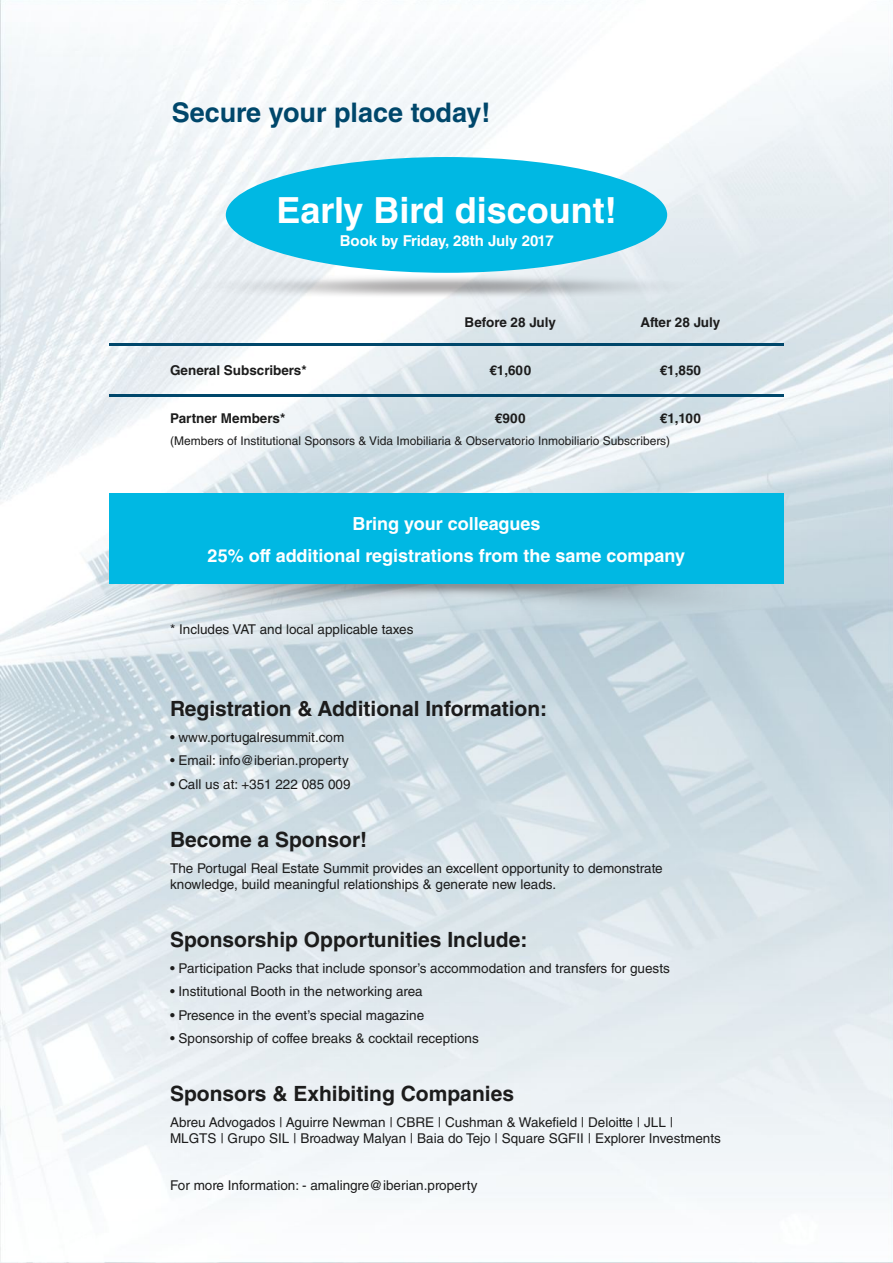
<style>
.page{position:relative;width:893px;height:1263px;background:#fff}
.page>*{position:absolute;margin:0;border:0;box-sizing:border-box;transform-origin:0 0}
.t1{font:700 36px "Helvetica LT Std";color:#fff}
.t2{font:700 27px "Helvetica LT Std";color:#00476b}
.t3{font:700 21px "Helvetica LT Std";color:#1c1c1c}
.t4{font:700 18px/32.1px "Helvetica LT Std";color:#fff;text-align:center}
.t5{font:700 15px "Helvetica LT Std";color:#fff}
.t6{font:13.5px/15.6px "Helvetica LT Std";color:#1c1c1c}
.t7{font:700 13.5px "Helvetica LT Std";color:#1c1c1c}
.t8{font:12px "Helvetica LT Std";color:#1c1c1c}
</style>
<div class="page">
<img style="left:0;top:0;width:893px;height:1263px">
<img style="left:109px;top:584px;width:674px;height:41px">
<div style="left:109px;top:493px;width:674px;height:91px;background:#00b8e3"></div>
<hr style="left:109px;top:343px;width:674px;height:2px;background:#00476b">
<hr style="left:109px;top:394px;width:674px;height:2px;background:#00476b">
<img style="left:181px;top:273px;width:531px;height:25px">
<div style="left:226px;top:157px;width:441px;height:116px;background:#00b8e3;border-radius:50%"></div>
<h2 class="t2" style="left:172px;top:102px;width:320px">Secure your place today!</h2>
<h1 class="t1" style="left:277px;top:197px;width:342px">Early Bird discount!</h1>
<p class="t5" style="left:340px;top:235px;width:215px">Book by Friday, 28th July 2017</p>
<p class="t7" style="left:465px;top:317px;width:93px">Before 28 July</p>
<p class="t7" style="left:640px;top:317px;width:81px">After 28 July</p>
<p class="t7" style="left:170px;top:365px;width:138px">General Subscribers*</p>
<p class="t7" style="left:489px;top:365px;width:43px">€1,600</p>
<p class="t7" style="left:660px;top:365px;width:43px">€1,850</p>
<p class="t7" style="left:170px;top:413px;width:117px">Partner Members*</p>
<p class="t7" style="left:495px;top:413px;width:32px">€900</p>
<p class="t7" style="left:660px;top:413px;width:43px">€1,100</p>
<p class="t8" style="left:170px;top:436px;width:502px">(Members of Institutional Sponsors &amp; Vida Imobiliaria &amp; Observatorio Inmobiliario Subscribers)</p>
<h3 class="t4" style="left:208px;top:510px;width:479px">Bring your colleagues<br>25% off additional registrations from the same company</h3>
<p class="t6" style="left:170px;top:623px;width:245px">* Includes VAT and local applicable taxes</p>
<h3 class="t3" style="left:170px;top:701px;width:379px">Registration &amp; Additional Information:</h3>
<p class="t6" style="left:170px;top:731px;width:176px">• www.portugalresummit.com</p>
<p class="t6" style="left:170px;top:754px;width:180px">• Email: info@iberian.property</p>
<p class="t6" style="left:170px;top:778px;width:182px">• Call us at: +351 222 085 009</p>
<h3 class="t3" style="left:170px;top:832px;width:199px">Become a Sponsor!</h3>
<p class="t6" style="left:170px;top:862px;width:494px">The Portugal Real Estate Summit provides an excellent opportunity to demonstrate knowledge, build meaningful relationships &amp; generate new leads.</p>
<h3 class="t3" style="left:170px;top:932px;width:359px">Sponsorship Opportunities Include:</h3>
<p class="t6" style="left:170px;top:962px;width:501px">• Participation Packs that include sponsor’s accommodation and transfers for guests</p>
<p class="t6" style="left:170px;top:985px;width:254px">• Institutional Booth in the networking area</p>
<p class="t6" style="left:170px;top:1009px;width:256px">• Presence in the event’s special magazine</p>
<p class="t6" style="left:170px;top:1032px;width:310px">• Sponsorship of coffee breaks &amp; cocktail receptions</p>
<h3 class="t3" style="left:170px;top:1086px;width:345px">Sponsors &amp; Exhibiting Companies</h3>
<p class="t6" style="left:170px;top:1117px;width:552px">Abreu Advogados | Aguirre Newman | CBRE | Cushman &amp; Wakefield | Deloitte | JLL |<br>MLGTS | Grupo SIL | Broadway Malyan | Baia do Tejo | Square SGFII | Explorer Investments</p>
<p class="t6" style="left:170px;top:1179px;width:309px">For more Information: - amalingre@iberian.property</p>
</div>
